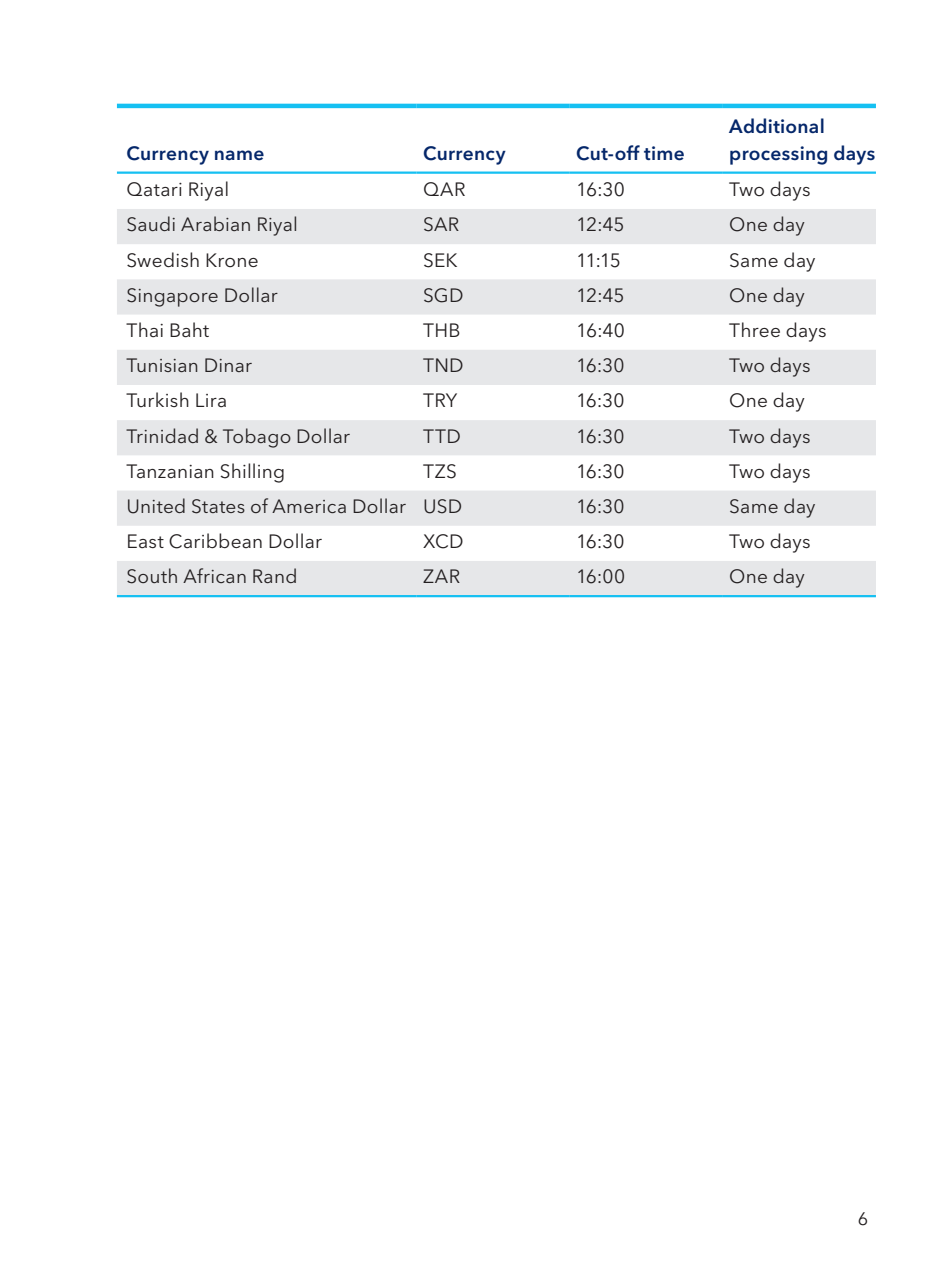
<style>
.page{position:relative;width:944px;height:1276px;background:#fff}
.page>*{position:absolute;margin:0;border:0;box-sizing:border-box;transform-origin:0 0}
.t1{font:19.12px "Avenir Next LT Pro";letter-spacing:.01em;color:#231f20}
.t2{font:600 19.12px/27px "Avenir Next LT Pro";letter-spacing:.015em;color:#05276a}
.t3{font:18px "Avenir Next LT Pro";color:#231f20}
</style>
<div class="page">
<svg style="left:117px;top:209px;width:759px;height:386px;fill:#e6e7e9"></svg>
<hr style="left:117px;top:171px;width:300px;height:3px;background:#15c0f2">
<hr style="left:417px;top:171px;width:153px;height:3px;background:#15c0f2">
<hr style="left:570px;top:171px;width:153px;height:3px;background:#15c0f2">
<hr style="left:723px;top:171px;width:153px;height:3px;background:#15c0f2">
<hr style="left:117px;top:104px;width:300px;height:4px;background:#15c0f2">
<hr style="left:417px;top:104px;width:153px;height:4px;background:#15c0f2">
<hr style="left:570px;top:104px;width:153px;height:4px;background:#15c0f2">
<hr style="left:723px;top:104px;width:153px;height:4px;background:#15c0f2">
<hr style="left:117px;top:595px;width:300px;height:2px;background:#15c0f2">
<hr style="left:417px;top:595px;width:153px;height:2px;background:#15c0f2">
<hr style="left:570px;top:595px;width:153px;height:2px;background:#15c0f2">
<hr style="left:723px;top:595px;width:153px;height:2px;background:#15c0f2">
<p class="t2" style="left:126px;top:140px;width:139px">Currency name</p>
<p class="t2" style="left:423px;top:140px;width:84px">Currency</p>
<p class="t2" style="left:576px;top:140px;width:110px">Cut-off time</p>
<p class="t2" style="left:729px;top:113px;width:147px">Additional processing days</p>
<p class="t1" style="left:126px;top:178px;width:104px">Qatari Riyal</p>
<p class="t1" style="left:423px;top:178px;width:44px">QAR</p>
<p class="t1" style="left:576px;top:178px;width:50px">16:30</p>
<p class="t1" style="left:729px;top:178px;width:83px">Two days</p>
<p class="t1" style="left:126px;top:213px;width:173px">Saudi Arabian Riyal</p>
<p class="t1" style="left:423px;top:213px;width:38px">SAR</p>
<p class="t1" style="left:576px;top:213px;width:50px">12:45</p>
<p class="t1" style="left:729px;top:213px;width:77px">One day</p>
<p class="t1" style="left:126px;top:248px;width:134px">Swedish Krone</p>
<p class="t1" style="left:423px;top:248px;width:36px">SEK</p>
<p class="t1" style="left:576px;top:248px;width:46px">11:15</p>
<p class="t1" style="left:729px;top:248px;width:88px">Same day</p>
<p class="t1" style="left:126px;top:284px;width:153px">Singapore Dollar</p>
<p class="t1" style="left:423px;top:284px;width:42px">SGD</p>
<p class="t1" style="left:576px;top:284px;width:50px">12:45</p>
<p class="t1" style="left:729px;top:284px;width:77px">One day</p>
<p class="t1" style="left:126px;top:319px;width:84px">Thai Baht</p>
<p class="t1" style="left:423px;top:319px;width:39px">THB</p>
<p class="t1" style="left:576px;top:319px;width:50px">16:40</p>
<p class="t1" style="left:729px;top:319px;width:99px">Three days</p>
<p class="t1" style="left:126px;top:354px;width:127px">Tunisian Dinar</p>
<p class="t1" style="left:423px;top:354px;width:42px">TND</p>
<p class="t1" style="left:576px;top:354px;width:50px">16:30</p>
<p class="t1" style="left:729px;top:354px;width:83px">Two days</p>
<p class="t1" style="left:126px;top:389px;width:102px">Turkish Lira</p>
<p class="t1" style="left:423px;top:389px;width:36px">TRY</p>
<p class="t1" style="left:576px;top:389px;width:50px">16:30</p>
<p class="t1" style="left:729px;top:389px;width:77px">One day</p>
<p class="t1" style="left:126px;top:424px;width:225px">Trinidad &amp; Tobago Dollar</p>
<p class="t1" style="left:423px;top:424px;width:39px">TTD</p>
<p class="t1" style="left:576px;top:424px;width:50px">16:30</p>
<p class="t1" style="left:729px;top:424px;width:83px">Two days</p>
<p class="t1" style="left:126px;top:460px;width:160px">Tanzanian Shilling</p>
<p class="t1" style="left:423px;top:460px;width:35px">TZS</p>
<p class="t1" style="left:576px;top:460px;width:50px">16:30</p>
<p class="t1" style="left:729px;top:460px;width:83px">Two days</p>
<p class="t1" style="left:126px;top:495px;width:337px">United States of America Dollar USD</p>
<p class="t1" style="left:576px;top:495px;width:50px">16:30</p>
<p class="t1" style="left:729px;top:495px;width:88px">Same day</p>
<p class="t1" style="left:126px;top:530px;width:197px">East Caribbean Dollar</p>
<p class="t1" style="left:423px;top:530px;width:42px">XCD</p>
<p class="t1" style="left:576px;top:530px;width:50px">16:30</p>
<p class="t1" style="left:729px;top:530px;width:83px">Two days</p>
<p class="t1" style="left:126px;top:565px;width:173px">South African Rand</p>
<p class="t1" style="left:423px;top:565px;width:39px">ZAR</p>
<p class="t1" style="left:576px;top:565px;width:50px">16:00</p>
<p class="t1" style="left:729px;top:565px;width:77px">One day</p>
<p class="t3" style="left:858px;top:1208px;width:12px">6</p>
</div>
